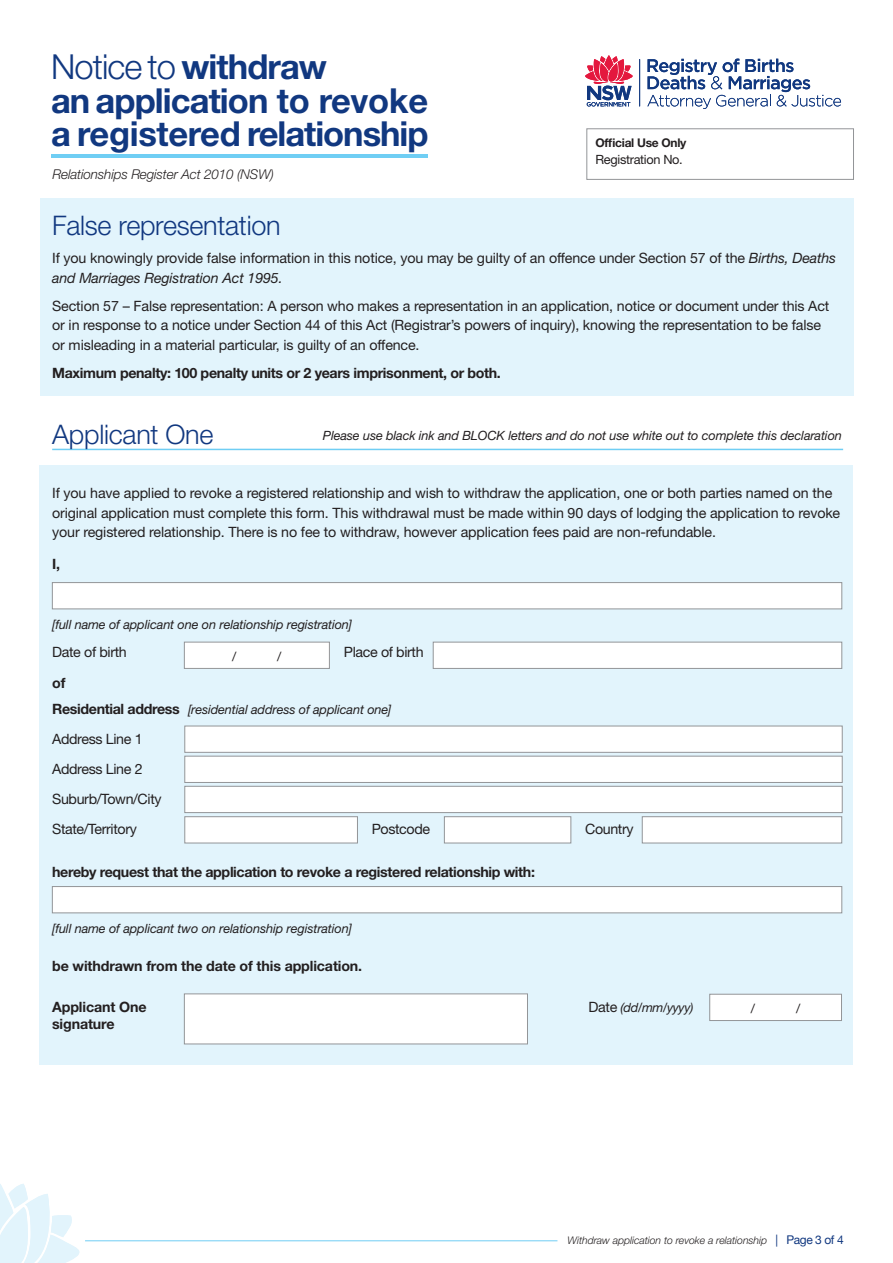
<style>
.page{position:relative;width:893px;height:1263px;background:#fff}
.page>*{position:absolute;margin:0;border:0;box-sizing:border-box;transform-origin:0 0}
.t1{font:700 34.5px/33px "Helvetica Neue";letter-spacing:-.025em;color:#113880}
.t2{font:300 34.5px "Helvetica Neue";letter-spacing:-.025em;color:#113880}
.Section_Header{font:300 27px "Helvetica Neue";letter-spacing:-.01em;color:#113880}
.Body_Text{font:14.25px/19.5px "Helvetica Neue";letter-spacing:-.01em;color:#231f20}
.Form_Field_Sub_Heade{font:14.25px/19.5px "Helvetica Neue";letter-spacing:-.01em;color:#231f20}
.Form_Field_Sub_Heade-2{font:700 14.25px "Helvetica Neue";letter-spacing:-.025em;color:#231f20}
.Form_Field_Text{font:14.25px "Helvetica Neue";letter-spacing:-.025em;color:#231f20}
.Body_Text-2{font:700 14.25px "Helvetica Neue";letter-spacing:-.025em;color:#231f20}
.t3{font:italic 300 13.5px "Helvetica Neue";letter-spacing:-.01em;color:#231f20}
.Form_Field_Sub_Heade-3{font:italic 12.75px "Helvetica Neue";letter-spacing:-.01em;color:#231f20}
.body_copy_para{font:12.75px "Helvetica Neue";letter-spacing:-.025em;color:#231f20}
.body_copy_para-2{font:700 12px "Helvetica Neue";letter-spacing:-.025em;color:#231f20}
.t4{font:italic 300 10.5px "Helvetica Neue";letter-spacing:-.005em;color:#231f20}
.s1{font-weight:700}
.s2{font-style:italic}
.s3{font-weight:700;font-style:normal;font-size:14.25px}
.s4{font-style:normal;font-size:14.25px}
.s5{font-weight:400;font-style:normal;font-size:12px;color:#113880}
</style>
<div class="page">
<hr style="left:85px;top:1240px;width:472px;height:1px;background:#6fcef4">
<svg style="left:647px;top:59px;width:194px;height:50px"></svg>
<hr style="left:639px;top:59px;width:1px;height:47px;background:#113880">
<svg style="left:585px;top:55px;width:48px;height:52px"></svg>
<div style="left:40px;top:198px;width:813px;height:197px;background:#e2f4fc"></div>
<div style="left:587px;top:129px;width:267px;height:51px;border:1px solid #939598"></div>
<div style="left:40px;top:466px;width:813px;height:599px;background:#e2f4fc"></div>
<hr style="left:52px;top:449px;width:791px;height:1px;background:#6fcef4">
<div style="left:52px;top:582px;width:790px;height:27px;background:#fff;border:1px solid #939598"></div>
<div style="left:184px;top:642px;width:145px;height:26px;background:#fff"></div>
<div style="left:184px;top:642px;width:146px;height:26px;border:1px solid #939598"></div>
<div style="left:433px;top:642px;width:409px;height:26px;background:#fff;border:1px solid #939598"></div>
<div style="left:185px;top:726px;width:657px;height:26px;background:#fff;border:1px solid #939598"></div>
<div style="left:185px;top:756px;width:657px;height:27px;background:#fff;border:1px solid #939598"></div>
<div style="left:185px;top:786px;width:657px;height:27px;background:#fff;border:1px solid #939598"></div>
<div style="left:185px;top:816px;width:173px;height:27px;background:#fff;border:1px solid #939598"></div>
<div style="left:444px;top:816px;width:127px;height:27px;background:#fff;border:1px solid #939598"></div>
<div style="left:642px;top:816px;width:200px;height:27px;background:#fff;border:1px solid #939598"></div>
<div style="left:52px;top:886px;width:790px;height:27px;background:#fff;border:1px solid #939598"></div>
<div style="left:184px;top:994px;width:344px;height:50px;background:#fff;border:1px solid #939598"></div>
<div style="left:710px;top:994px;width:131px;height:26px;background:#fff"></div>
<div style="left:710px;top:994px;width:132px;height:27px;border:1px solid #939598"></div>
<hr style="left:51px;top:154px;width:377px;height:3px;background:#6fcef4">
<svg style="left:0;top:1184px;width:80px;height:79px"></svg>
<p class="t2" style="left:51px;top:46px;width:277px">Notice to <span class="s1">withdraw</span></p>
<p class="t1" style="left:51px;top:84px;width:379px">an application to revoke a registered relationship</p>
<p class="body_copy_para-2" style="left:595px;top:136px;width:92px">Official Use Only</p>
<p class="body_copy_para" style="left:595px;top:152px;width:89px">Registration No.</p>
<p class="t3" style="left:53px;top:166px;width:223px">Relationships Register Act 2010 (NSW)</p>
<p class="Section_Header" style="left:52px;top:209px;width:230px">False representation</p>
<p class="Body_Text" style="left:52px;top:248px;width:785px">If you knowingly provide false information in this notice, you may be guilty of an offence under Section 57 of the <span class="s2">Births, Deaths and Marriages Registration Act 1995.</span></p>
<p class="Body_Text" style="left:52px;top:295px;width:779px">Section 57 – False representation: A person who makes a representation in an application, notice or document under this Act or in response to a notice under Section 44 of this Act (Registrar’s powers of inquiry), knowing the representation to be false or misleading in a material particular, is guilty of an offence.</p>
<p class="Body_Text-2" style="left:52px;top:364px;width:450px">Maximum penalty: 100 penalty units or 2 years imprisonment, or both.</p>
<p class="Section_Header" style="left:52px;top:418px;width:163px">Applicant One</p>
<p class="Form_Field_Sub_Heade" style="left:52px;top:483px;width:790px">If you have applied to revoke a registered relationship and wish to withdraw the application, one or both parties named on the original application must complete this form. This withdrawal must be made within 90 days of lodging the application to revoke your registered relationship. There is no fee to withdraw, however application fees paid are non-refundable.</p>
<p class="Form_Field_Sub_Heade-2" style="left:52px;top:555px;width:10px">I,</p>
<p class="Form_Field_Sub_Heade-3" style="left:323px;top:428px;width:521px">Please use black ink and BLOCK letters and do not use white out to complete this declaration</p>
<p class="Form_Field_Sub_Heade-3" style="left:52px;top:616px;width:302px">[full name of applicant one on relationship registration]</p>
<p class="Form_Field_Sub_Heade" style="left:52px;top:642px;width:76px">Date of birth</p>
<p class="body_copy_para" style="left:232px;top:649px;width:6px">/</p>
<p class="body_copy_para" style="left:277px;top:649px;width:6px">/</p>
<p class="Form_Field_Sub_Heade" style="left:344px;top:642px;width:81px">Place of birth</p>
<p class="Form_Field_Sub_Heade-2" style="left:52px;top:674px;width:15px">of</p>
<p class="Form_Field_Sub_Heade-3" style="left:52px;top:701px;width:341px"><span class="s3">Residential address</span> [residential address of applicant one]</p>
<p class="Form_Field_Text" style="left:52px;top:730px;width:92px">Address Line 1</p>
<p class="Form_Field_Text" style="left:52px;top:760px;width:92px">Address Line 2</p>
<p class="Form_Field_Text" style="left:52px;top:790px;width:111px">Suburb/Town/City</p>
<p class="Form_Field_Text" style="left:52px;top:821px;width:86px">State/Territory</p>
<p class="Form_Field_Text" style="left:372px;top:821px;width:60px">Postcode</p>
<p class="Form_Field_Text" style="left:585px;top:821px;width:50px">Country</p>
<p class="Form_Field_Sub_Heade-2" style="left:52px;top:863px;width:484px">hereby request that the application to revoke a registered relationship with:</p>
<p class="Form_Field_Sub_Heade-3" style="left:52px;top:920px;width:301px">[full name of applicant two on relationship registration]</p>
<p class="Form_Field_Sub_Heade-2" style="left:52px;top:957px;width:312px">be withdrawn from the date of this application.</p>
<p class="Form_Field_Sub_Heade-2" style="left:52px;top:998px;width:96px">Applicant One</p>
<p class="Form_Field_Sub_Heade-3" style="left:589px;top:1000px;width:106px"><span class="s4">Date</span> (dd/mm/yyyy)</p>
<p class="body_copy_para" style="left:751px;top:1001px;width:6px">/</p>
<p class="body_copy_para" style="left:796px;top:1001px;width:6px">/</p>
<p class="Form_Field_Sub_Heade-2" style="left:52px;top:1015px;width:64px">signature</p>
<p class="t4" style="left:568px;top:1233px;width:278px">Withdraw application to revoke a relationship <span class="s5">| Page 3 of 4</span></p>
</div>
